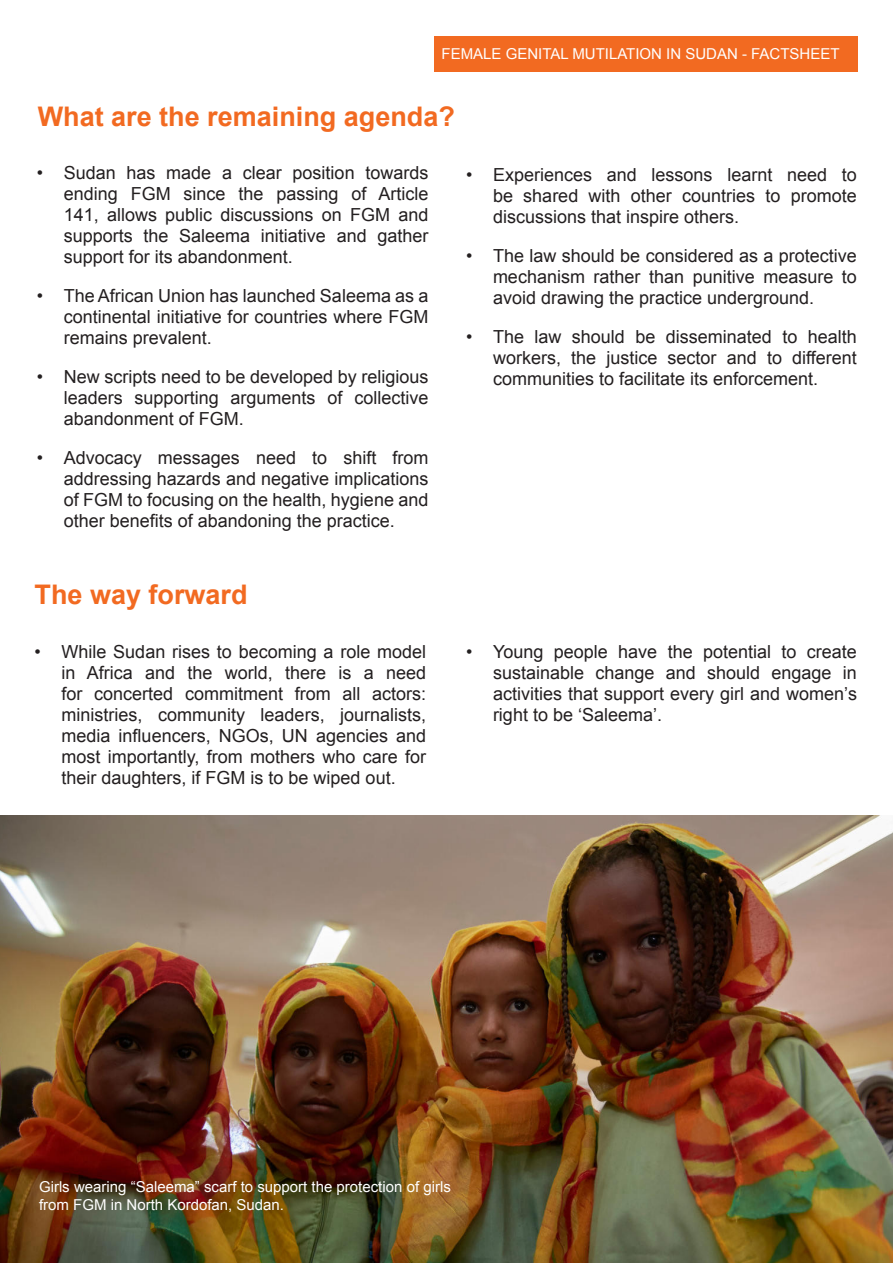
<style>
.page{position:relative;width:893px;height:1263px;background:#fff}
.page>*{position:absolute;margin:0;border:0;box-sizing:border-box;transform-origin:0 0}
.t1{font:700 27px "Arial";color:#f26a21}
.t2{font:18px/21px "Arial";color:#231f20;text-align:justify}
.t3{font:15px/18px "Arial";color:#fff}
</style>
<div class="page">
<div style="left:435px;top:36px;width:423px;height:36px;background:#f26a21"></div>
<img style="left:0;top:816px;width:893px;height:447px">
<p class="t3" style="left:441px;top:45px;width:400px">FEMALE GENITAL MUTILATION IN SUDAN - FACTSHEET</p>
<p class="t1" style="left:38px;top:99px;width:419px">What are the remaining agenda?</p>
<p class="t2" style="left:64px;top:163px;width:366px;text-indent:-27px">• Sudan has made a clear position towards ending FGM since the passing of Article 141, allows public discussions on FGM and supports the Saleema initiative and gather support for its abandonment.</p>
<p class="t2" style="left:64px;top:286px;width:366px;text-indent:-27px">• The African Union has launched Saleema as a continental initiative for countries where FGM remains prevalent.</p>
<p class="t2" style="left:64px;top:367px;width:366px;text-indent:-27px">• New scripts need to be developed by religious leaders supporting arguments of collective abandonment of FGM.</p>
<p class="t2" style="left:64px;top:448px;width:366px;text-indent:-27px">• Advocacy messages need to shift from addressing hazards and negative implications of FGM to focusing on the health, hygiene and other benefits of abandoning the practice.</p>
<p class="t2" style="left:493px;top:164px;width:365px;text-indent:-27px">• Experiences and lessons learnt need to be shared with other countries to promote discussions that inspire others.</p>
<p class="t2" style="left:493px;top:245px;width:365px;text-indent:-27px">• The law should be considered as a protective mechanism rather than punitive measure to avoid drawing the practice underground.</p>
<p class="t2" style="left:493px;top:326px;width:365px;text-indent:-27px">• The law should be disseminated to health workers, the justice sector and to different communities to facilitate its enforcement.</p>
<p class="t1" style="left:34px;top:577px;width:215px">The way forward</p>
<p class="t2" style="left:62px;top:641px;width:366px;text-indent:-27px">• While Sudan rises to becoming a role model in Africa and the world, there is a need for concerted commitment from all actors: ministries, community leaders, journalists, media influencers, NGOs, UN agencies and most importantly, from mothers who care for their daughters, if FGM is to be wiped out.</p>
<p class="t2" style="left:493px;top:641px;width:365px;text-indent:-27px">• Young people have the potential to create sustainable change and should engage in activities that support every girl and women’s right to be ‘Saleema’.</p>
<p class="t3" style="left:39px;top:1178px;width:413px">Girls wearing “Saleema” scarf to support the protection of girls from FGM in North Kordofan, Sudan.</p>
</div>
